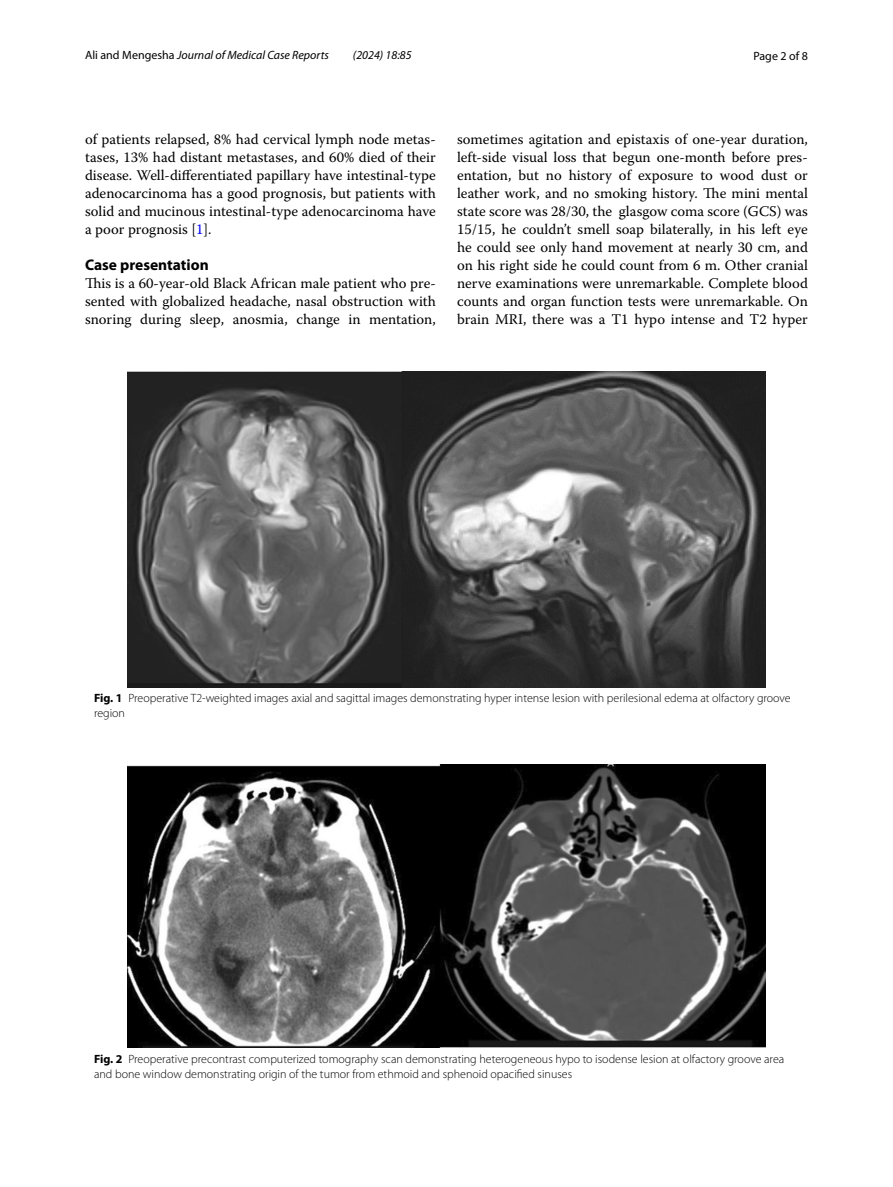
<style>
.page{position:relative;width:893px;height:1187px;background:#fff}
.page>*{position:absolute;margin:0;border:0;box-sizing:border-box;transform-origin:0 0}
.t1{font:700 15.45px "Myriad Pro";color:#000}
.t2{font:14.7px/18px "Warnock Pro";color:#000;text-align:justify}
.t3{font:300 12px/15px "Myriad Pro";color:#000}
.t4{font:italic 12px "Myriad Pro";color:#000}
.t5{font:12px "Myriad Pro";color:#000}
.s1{font-style:normal}
.s2{color:#00f}
.s3{font-weight:700}
</style>
<div class="page">
<img style="left:127px;top:371px;width:638px;height:316px">
<img style="left:127px;top:764px;width:638px;height:283px">
<p class="t4" style="left:85px;top:48px;width:245px"><span class="s1">Ali and Mengesha</span> Journal of Medical Case Reports</p>
<p class="t4" style="left:353px;top:48px;width:60px">(2024) 18:85</p>
<p class="t5" style="left:753px;top:48px;width:56px">Page 2 of 8</p>
<p class="t2" style="left:85px;top:130px;width:352px">of patients relapsed, 8% had cervical lymph node metas&shy;tases, 13% had distant metastases, and 60% died of their disease. Well-differentiated papillary have intestinal-type adenocarcinoma has a good prognosis, but patients with solid and mucinous intestinal-type adenocarcinoma have a poor prognosis [<span class="s2">1</span>].</p>
<p class="t1" style="left:85px;top:254px;width:125px">Case presentation</p>
<p class="t2" style="left:85px;top:274px;width:352px">This is a 60-year-old Black African male patient who pre&shy;sented with globalized headache, nasal obstruction with snoring during sleep, anosmia, change in mentation,</p>
<p class="t2" style="left:457px;top:130px;width:352px">sometimes agitation and epistaxis of one-year duration, left-side visual loss that begun one-month before pres&shy;entation, but no history of exposure to wood dust or leather work, and no smoking history. The mini mental state score was 28/30, the glasgow coma score (GCS) was 15/15, he couldn’t smell soap bilaterally, in his left eye he could see only hand movement at nearly 30 cm, and on his right side he could count from 6 m. Other cranial nerve examinations were unremarkable. Complete blood counts and organ function tests were unremarkable. On brain MRI, there was a T1 hypo intense and T2 hyper</p>
<p class="t3" style="left:94px;top:690px;width:698px"><span class="s3">Fig. 1</span> Preoperative T2-weighted images axial and sagittal images demonstrating hyper intense lesion with perilesional edema at olfactory groove region</p>
<p class="t3" style="left:94px;top:1051px;width:692px"><span class="s3">Fig. 2</span> Preoperative precontrast computerized tomography scan demonstrating heterogeneous hypo to isodense lesion at olfactory groove area and bone window demonstrating origin of the tumor from ethmoid and sphenoid opacified sinuses</p>
</div>
